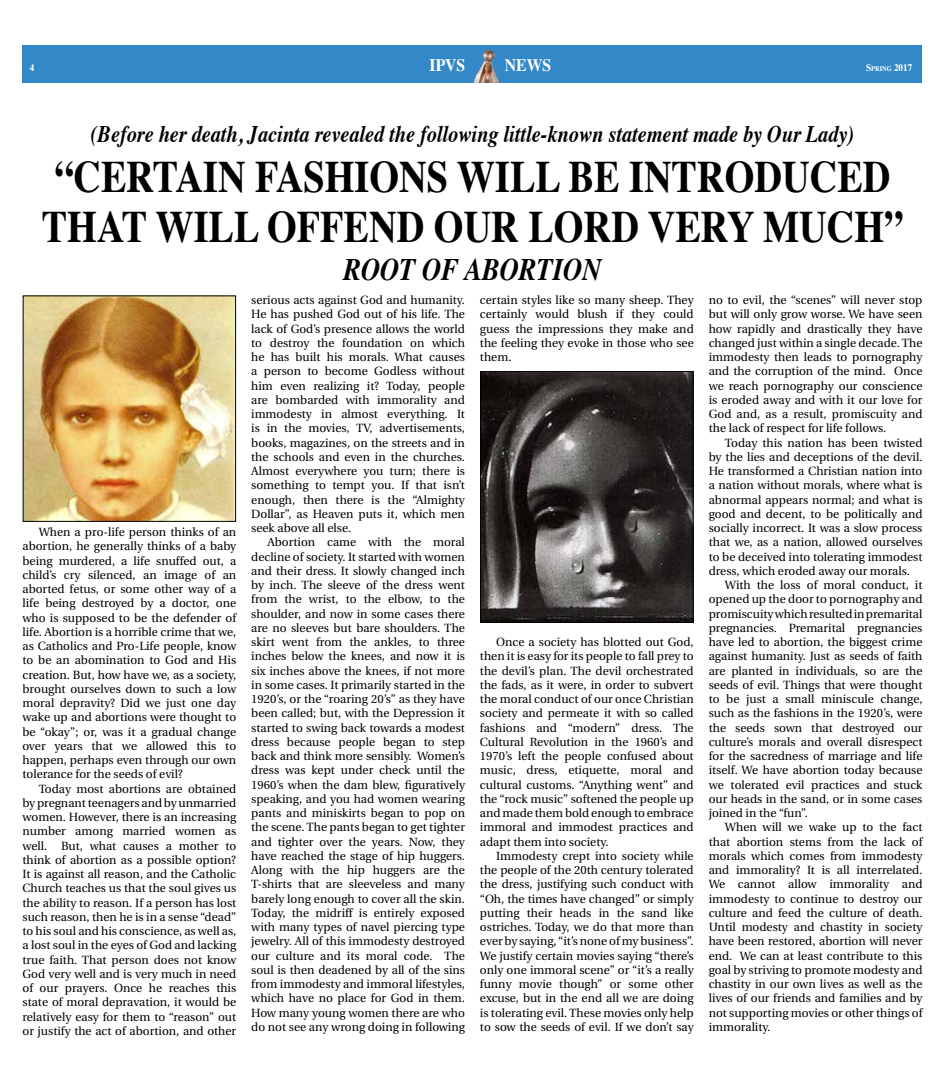
<style>
.page{position:relative;width:945px;height:1080px;background:#fff}
.page>*{position:absolute;margin:0;border:0;box-sizing:border-box;transform-origin:0 0}
.t1{font:700 45px/50px "Times";color:#000;scale:.85 1}
.t2{font:italic 700 31.25px "Times";color:#000;scale:.85 1}
.t3{font:italic 700 23.75px "Times";color:#000;scale:.85 1}
.t4{font:700 17.5px "Times";color:#fff;scale:.9 1}
.t5{font:11.88px/14.2px "Utopia";color:#000;text-align:justify}
.t6{font:700 10.12px "Times";color:#fff;scale:.9 1}
.t7{font:700 10.12px "Times";color:#fff;scale:.9 1}
.s1{font-size:7.12px}
</style>
<div class="page">
<div style="left:22px;top:45px;width:900px;height:38px;background:#3388c8"></div>
<img style="left:482px;top:48px;width:8px;height:16px">
<img style="left:25px;top:298px;width:209px;height:222px">
<div style="left:23px;top:296px;width:213px;height:226px;border:1px solid #000"></div>
<img style="left:482px;top:373px;width:209px;height:248px">
<div style="left:480px;top:371px;width:213px;height:252px;border:1px solid #000"></div>
<p class="t7" style="left:30px;top:58px;width:7px">4</p>
<h3 class="t4" style="left:430px;top:49px;width:41px">IPVS</h3>
<h3 class="t4" style="left:505px;top:49px;width:53px">NEWS</h3>
<p class="t6" style="left:866px;top:58px;width:53px">S<span class="s1">pring</span> 2017</p>
<h3 class="t3" style="left:91px;top:112px;width:899px">(Before her death, Jacinta revealed the following little-known statement made by Our Lady)</h3>
<h1 class="t1" style="left:42px;top:147px;width:1015px">“CERTAIN FASHIONS WILL BE INTRODUCED<br>THAT WILL OFFEND OUR LORD VERY MUCH”</h1>
<h2 class="t2" style="left:343px;top:240px;width:305px">ROOT OF ABORTION</h2>
<p class="t5" style="left:22px;top:525px;width:215px;text-indent:16px">When a pro-life person thinks of an abortion, he generally thinks of a baby being murdered, a life snuffed out, a child’s cry silenced, an image of an aborted fetus, or some other way of a life being destroyed by a doctor, one who is supposed to be the defender of life. Abortion is a horrible crime that we, as Catholics and Pro-Life people, know to be an abomination to God and His creation. But, how have we, as a society, brought ourselves down to such a low moral depravity? Did we just one day wake up and abortions were thought to be “okay”; or, was it a gradual change over years that we allowed this to happen, perhaps even through our own tolerance for the seeds of evil?</p>
<p class="t5" style="left:22px;top:782px;width:215px;text-indent:16px">Today most abortions are obtained by pregnant teenagers and by unmarried women. However, there is an increasing number among married women as well. But, what causes a mother to think of abortion as a possible option?<br>It is against all reason, and the Catholic Church teaches us that the soul gives us the ability to reason. If a person has lost such reason, then he is in a sense “dead” to his soul and his conscience, as well as, a lost soul in the eyes of God and lacking true faith. That person does not know God very well and is very much in need of our prayers. Once he reaches this state of moral depravation, it would be relatively easy for them to “reason” out or justify the act of abortion, and other</p>
<p class="t5" style="left:251px;top:293px;width:215px">serious acts against God and humanity.<br>He has pushed God out of his life. The lack of God’s presence allows the world to destroy the foundation on which he has built his morals. What causes a person to become Godless without him even realizing it? Today, people are bombarded with immorality and immodesty in almost everything. It is in the movies, TV, advertisements, books, magazines, on the streets and in the schools and even in the churches.<br>Almost everywhere you turn; there is something to tempt you. If that isn’t enough, then there is the “Almighty Dollar”, as Heaven puts it, which men seek above all else.</p>
<p class="t5" style="left:251px;top:535px;width:215px;text-indent:16px">Abortion came with the moral decline of society. It started with women and their dress. It slowly changed inch by inch. The sleeve of the dress went from the wrist, to the elbow, to the shoulder, and now in some cases there are no sleeves but bare shoulders. The skirt went from the ankles, to three inches below the knees, and now it is six inches above the knees, if not more in some cases. It primarily started in the 1920’s, or the “roaring 20’s” as they have been called; but, with the Depression it started to swing back towards a modest dress because people began to step back and think more sensibly. Women’s dress was kept under check until the 1960’s when the dam blew, figuratively speaking, and you had women wearing pants and miniskirts began to pop on the scene. The pants began to get tighter and tighter over the years. Now, they have reached the stage of hip huggers.<br>Along with the hip huggers are the T-shirts that are sleeveless and many barely long enough to cover all the skin.<br>Today, the midriff is entirely exposed with many types of navel piercing type jewelry. All of this immodesty destroyed our culture and its moral code. The soul is then deadened by all of the sins from immodesty and immoral lifestyles, which have no place for God in them.<br>How many young women there are who do not see any wrong doing in following</p>
<p class="t5" style="left:480px;top:293px;width:215px">certain styles like so many sheep. They certainly would blush if they could guess the impressions they make and the feeling they evoke in those who see them.</p>
<p class="t5" style="left:480px;top:635px;width:215px;text-indent:16px">Once a society has blotted out God, then it is easy for its people to fall prey to the devil’s plan. The devil orchestrated the fads, as it were, in order to subvert the moral conduct of our once Christian society and permeate it with so called fashions and “modern” dress. The Cultural Revolution in the 1960’s and 1970’s left the people confused about music, dress, etiquette, moral and cultural customs. “Anything went” and the “rock music” softened the people up and made them bold enough to embrace immoral and immodest practices and adapt them into society.</p>
<p class="t5" style="left:480px;top:849px;width:215px;text-indent:16px">Immodesty crept into society while the people of the 20th century tolerated the dress, justifying such conduct with “Oh, the times have changed” or simply putting their heads in the sand like ostriches. Today, we do that more than ever by saying, “it’s none of my business”.<br>We justify certain movies saying “there’s only one immoral scene” or “it’s a really funny movie though” or some other excuse, but in the end all we are doing is tolerating evil. These movies only help to sow the seeds of evil. If we don’t say</p>
<p class="t5" style="left:709px;top:293px;width:215px">no to evil, the “scenes” will never stop but will only grow worse. We have seen how rapidly and drastically they have changed just within a single decade. The immodesty then leads to pornography and the corruption of the mind. Once we reach pornography our conscience is eroded away and with it our love for God and, as a result, promiscuity and the lack of respect for life follows.</p>
<p class="t5" style="left:709px;top:436px;width:215px;text-indent:16px">Today this nation has been twisted by the lies and deceptions of the devil.<br>He transformed a Christian nation into a nation without morals, where what is abnormal appears normal; and what is good and decent, to be politically and socially incorrect. It was a slow process that we, as a nation, allowed ourselves to be deceived into tolerating immodest dress, which eroded away our morals.</p>
<p class="t5" style="left:709px;top:578px;width:215px;text-indent:16px">With the loss of moral conduct, it opened up the door to pornography and promiscuity which resulted in premarital pregnancies. Premarital pregnancies have led to abortion, the biggest crime against humanity. Just as seeds of faith are planted in individuals, so are the seeds of evil. Things that were thought to be just a small miniscule change, such as the fashions in the 1920’s, were the seeds sown that destroyed our culture’s morals and overall disrespect for the sacredness of marriage and life itself. We have abortion today because we tolerated evil practices and stuck our heads in the sand, or in some cases joined in the “fun”.</p>
<p class="t5" style="left:709px;top:820px;width:215px;text-indent:16px">When will we wake up to the fact that abortion stems from the lack of morals which comes from immodesty and immorality? It is all interrelated.<br>We cannot allow immorality and immodesty to continue to destroy our culture and feed the culture of death.<br>Until modesty and chastity in society have been restored, abortion will never end. We can at least contribute to this goal by striving to promote modesty and chastity in our own lives as well as the lives of our friends and families and by not supporting movies or other things of immorality.</p>
</div>
